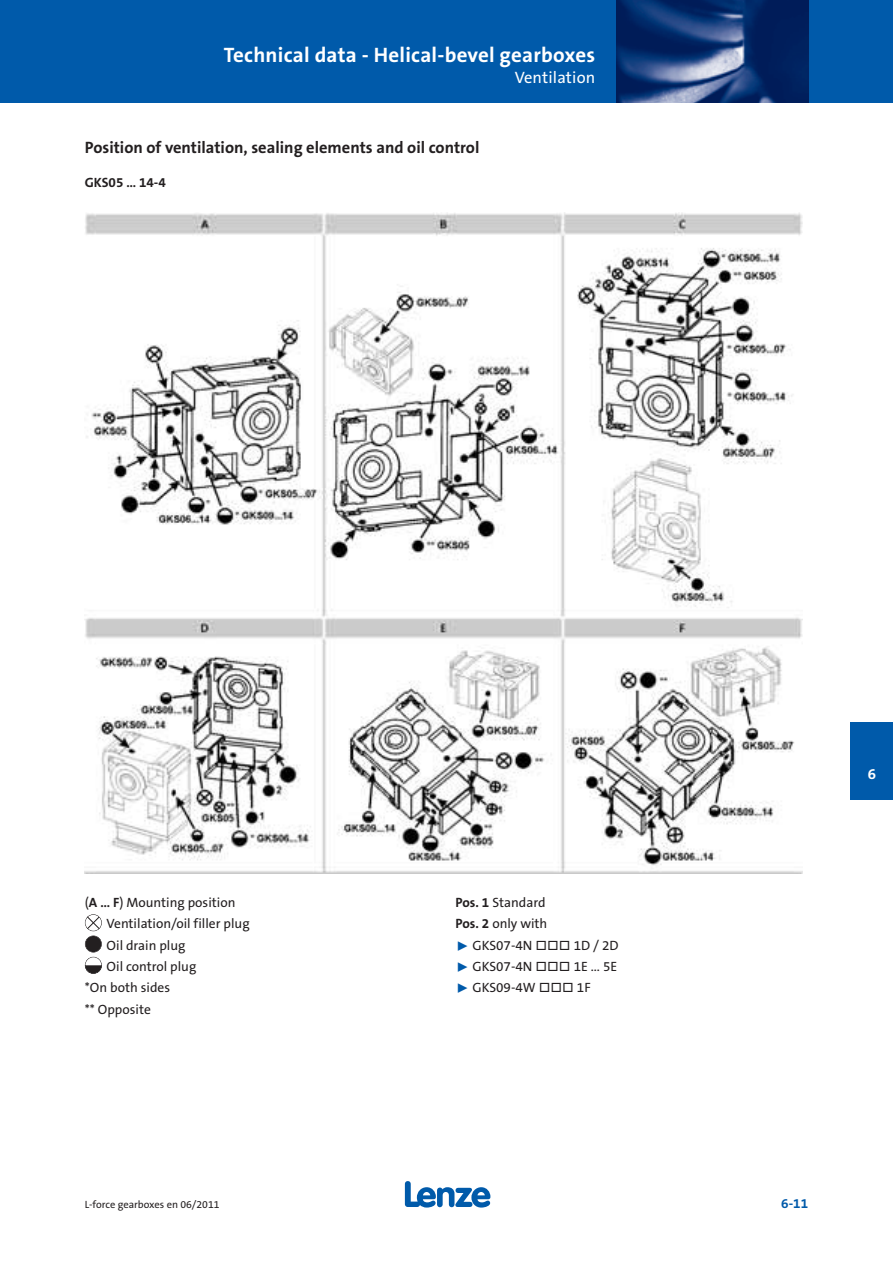
<style>
.page{position:relative;width:893px;height:1263px;background:#fff}
.page>*{position:absolute;margin:0;border:0;box-sizing:border-box;transform-origin:0 0}
.t1{font:700 21px "The Sans B7";letter-spacing:.01em;color:#fff}
.t2{font:700 16.5px "The Sans B7";color:#231f20}
.t3{font:16.5px "The Sans B5 Plain";letter-spacing:.01em;color:#fff}
.t4{font:700 15px "The Sans B7";color:#fff}
.t5{font:13.5px/21.3px "The Sans B5 Plain";color:#231f20}
.t6{font:700 13.5px "The Sans B7";color:#231f20}
.t7{font:700 13.5px "The Sans B7";color:#005aaa}
.t8{font:10.5px "The Sans B5 Plain";color:#231f20}
.s1{font-family:"The Sans B7";font-weight:700}
.s2{font-family:"The Sans Expert";color:#005aaa}
.s3{font-family:"The Sans Expert"}
</style>
<div class="page">
<div style="left:850px;top:722px;width:42px;height:78px;background:#005aaa"></div>
<div style="left:0;top:0;width:892px;height:102px;background:#005aaa"></div>
<img style="left:616px;top:0;width:192px;height:102px">
<svg style="left:405px;top:1181px;width:85px;height:27px"></svg>
<div style="left:85px;top:914px;width:17px;height:17px;border:1px solid #231f20;border-radius:50%"></div>
<svg style="left:87px;top:916px;width:13px;height:13px"></svg>
<div style="left:85px;top:936px;width:16px;height:16px;background:#231f20;border-radius:50%"></div>
<div style="left:85px;top:936px;width:17px;height:17px;border:1px solid #231f20;border-radius:50%"></div>
<div style="left:85px;top:957px;width:17px;height:17px;border:1px solid #231f20;border-radius:50%"></div>
<svg style="left:85px;top:965px;width:17px;height:9px"></svg>
<img style="left:85px;top:213px;width:717px;height:661px">
<p class="t1" style="left:224px;top:47px;width:373px">Technical data - Helical-bevel gearboxes</p>
<p class="t3" style="left:514px;top:71px;width:82px">Ventilation</p>
<p class="t2" style="left:85px;top:141px;width:396px">Position of ventilation, sealing elements and oil control</p>
<p class="t6" style="left:85px;top:177px;width:83px">GKS05 … 14-4</p>
<p class="t5" style="left:85px;top:893px;width:152px">(<span class="s1">A … F</span>) Mounting position</p>
<p class="t5" style="left:107px;top:915px;width:144px">Ventilation/oil filler plug</p>
<p class="t5" style="left:107px;top:936px;width:80px">Oil drain plug</p>
<p class="t5" style="left:107px;top:957px;width:91px">Oil control plug</p>
<p class="t5" style="left:85px;top:978px;width:87px">*On both sides</p>
<p class="t5" style="left:85px;top:1000px;width:68px">** Opposite</p>
<p class="t5" style="left:455px;top:893px;width:165px"><span class="s1">Pos. 1</span> Standard<br><span class="s1">Pos. 2</span> only with<br><span class="s2">˘</span> GKS07-4N <span class="s3">òòò</span> 1D / 2D <span class="s2">˘</span> GKS07-4N <span class="s3">òòò</span> 1E ... 5E <span class="s2">˘</span> GKS09-4W <span class="s3">òòò</span> 1F</p>
<p class="t4" style="left:867px;top:768px;width:10px">6</p>
<p class="t8" style="left:85px;top:1200px;width:136px">L-force gearboxes en 06/2011</p>
<p class="t7" style="left:781px;top:1198px;width:28px">6-11</p>
</div>
